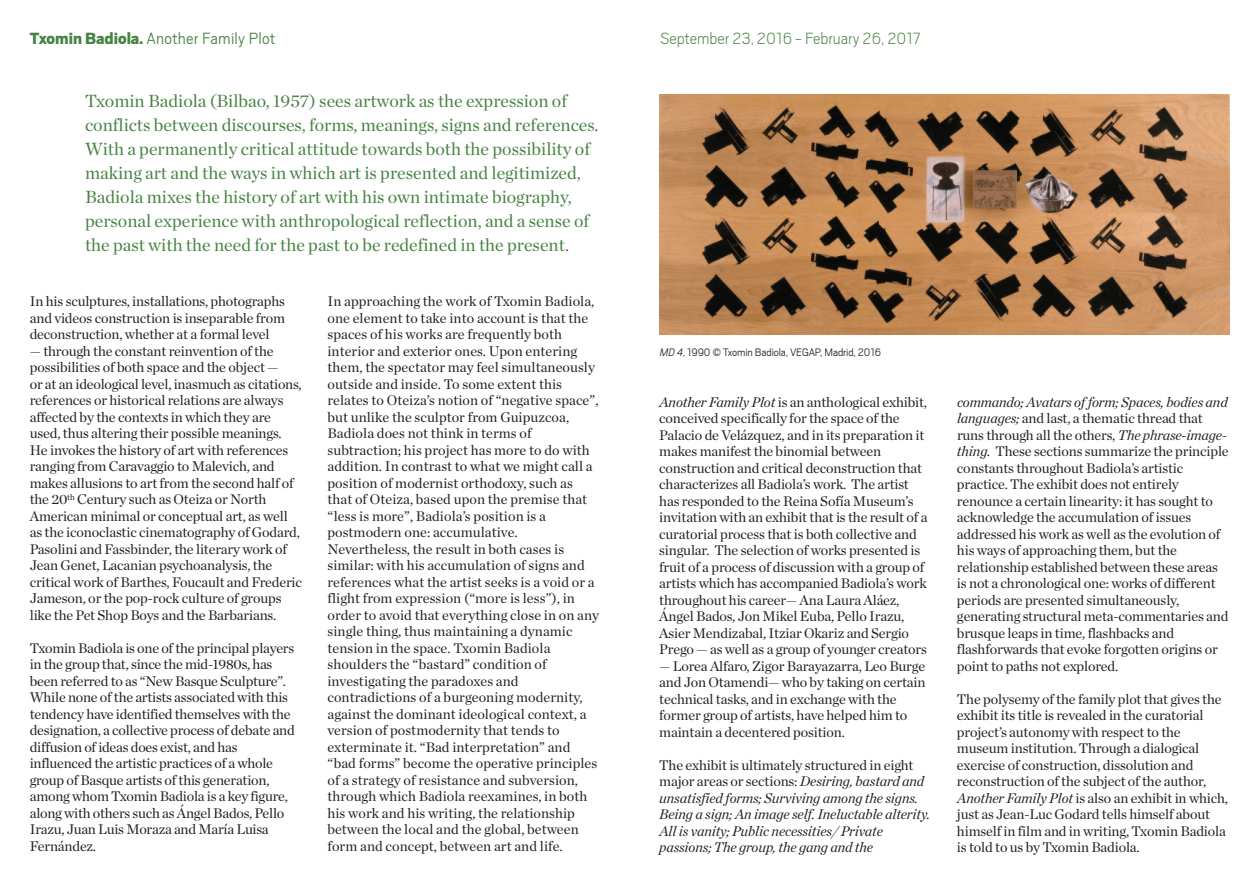
<style>
.page{position:relative;width:1259px;height:893px;background:#fff}
.page>*{position:absolute;margin:0;border:0;box-sizing:border-box;transform-origin:0 0}
.t1{font:18px/24px "Chronicle Deck";color:#478343}
.t2{font:200 18px "Scout";color:#478343}
.t3{font:300 18px "Scout";letter-spacing:.01em;color:#478343}
.t4{font:14.25px/16.5px "Chronicle Deck";letter-spacing:-.01em;color:#231f20}
.t5{font:italic 14.25px/16.5px "Chronicle Deck";letter-spacing:-.01em;color:#231f20}
.t6{font:300 12px "Scout";letter-spacing:-.01em;color:#231f20}
.s1{font-weight:900}
.s2{font-style:italic}
.s3{font-style:normal}
</style>
<div class="page">
<img style="left:659px;top:94px;width:570px;height:240px">
<p class="t3" style="left:30px;top:33px;width:247px"><span class="s1">Txomin Badiola.</span> Another Family Plot</p>
<p class="t2" style="left:660px;top:33px;width:262px">September 23, 2016 - February 26, 2017</p>
<p class="t1" style="left:85px;top:89px;width:515px">Txomin Badiola (Bilbao, 1957) sees artwork as the expression of conflicts between discourses, forms, meanings, signs and references.<br>With a permanently critical attitude towards both the possibility of making art and the ways in which art is presented and legitimized, Badiola mixes the history of art with his own intimate biography, personal experience with anthropological reflection, and a sense of the past with the need for the past to be redefined in the present.</p>
<p class="t4" style="left:30px;top:293px;width:257px;text-align:justify">In his sculptures, installations, photographs and videos construction is inseparable from deconstruction, whether at a formal level</p>
<p class="t4" style="left:30px;top:343px;width:274px">— through the constant reinvention of the possibilities of both space and the object —<br>or at an ideological level, inasmuch as citations, references or historical relations are always affected by the contexts in which they are used, thus altering their possible meanings.<br>He invokes the history of art with references ranging from Caravaggio to Malevich, and makes allusions to art from the second half of the 20<sup>th</sup> Century such as Oteiza or North American minimal or conceptual art, as well as the iconoclastic cinematography of Godard, Pasolini and Fassbinder, the literary work of Jean Genet, Lacanian psychoanalysis, the critical work of Barthes, Foucault and Frederic Jameson, or the pop-rock culture of groups like the Pet Shop Boys and the Barbarians.</p>
<p class="t4" style="left:30px;top:640px;width:266px">Txomin Badiola is one of the principal players in the group that, since the mid-1980s, has been referred to as “New Basque Sculpture”.<br>While none of the artists associated with this tendency have identified themselves with the designation, a collective process of debate and diffusion of ideas does exist, and has influenced the artistic practices of a whole group of Basque artists of this generation, among whom Txomin Badiola is a key figure, along with others such as Ángel Bados, Pello Irazu, Juan Luis Moraza and María Luisa Fernández.</p>
<p class="t4" style="left:327px;top:293px;width:273px">In approaching the work of Txomin Badiola, one element to take into account is that the spaces of his works are frequently both interior and exterior ones. Upon entering them, the spectator may feel simultaneously outside and inside. To some extent this relates to Oteiza’s notion of “negative space”, but unlike the sculptor from Guipuzcoa, Badiola does not think in terms of subtraction; his project has more to do with addition. In contrast to what we might call a position of modernist orthodoxy, such as that of Oteiza, based upon the premise that “less is more”, Badiola’s position is a postmodern one: accumulative.<br>Nevertheless, the result in both cases is similar: with his accumulation of signs and references what the artist seeks is a void or a flight from expression (“more is less”), in order to avoid that everything close in on any single thing, thus maintaining a dynamic tension in the space. Txomin Badiola shoulders the “bastard” condition of investigating the paradoxes and contradictions of a burgeoning modernity, against the dominant ideological context, a version of postmodernity that tends to exterminate it. “Bad interpretation” and “bad forms” become the operative principles of a strategy of resistance and subversion, through which Badiola reexamines, in both his work and his writing, the relationship between the local and the global, between form and concept, between art and life.</p>
<p class="t6" style="left:659px;top:348px;width:223px"><span class="s2">MD4,</span>1990 © Txomin Badiola, VEGAP, Madrid, 2016</p>
<p class="t4" style="left:659px;top:394px;width:270px"><span class="s2">Another Family Plot</span> is an anthological exhibit, conceived specifically for the space of the Palacio de Velázquez, and in its preparation it makes manifest the binomial between construction and critical deconstruction that characterizes all Badiola’s work. The artist has responded to the Reina Sofía Museum’s invitation with an exhibit that is the result of a curatorial process that is both collective and singular. The selection of works presented is fruit of a process of discussion with a group of artists which has accompanied Badiola’s work throughout his career— Ana Laura Aláez, Ángel Bados, Jon Mikel Euba, Pello Irazu, Asier Mendizabal, Itziar Okariz and Sergio Prego — as well as a group of younger creators</p>
<p class="t4" style="left:659px;top:658px;width:268px">— Lorea Alfaro, Zigor Barayazarra, Leo Burge and Jon Otamendi— who by taking on certain technical tasks, and in exchange with the former group of artists, have helped him to maintain a decentered position.</p>
<p class="t5" style="left:659px;top:757px;width:272px"><span class="s3">The exhibit is ultimately structured in eight major areas or sections:</span> Desiring, bastard and unsatisfied forms; Surviving among the signs.<br>Being a sign; An image self. Ineluctable alterity.<br>All is vanity; Public necessities/ Private passions; The group, the gang and the</p>
<p class="t4" style="left:957px;top:394px;width:273px"><span class="s2">commando; Avatars of form; Spaces, bodies and languages;</span> and last, a thematic thread that runs through all the others, <span class="s2">The phrase-image&shy;thing.</span> These sections summarize the principle constants throughout Badiola’s artistic practice. The exhibit does not entirely renounce a certain linearity: it has sought to acknowledge the accumulation of issues addressed his work as well as the evolution of his ways of approaching them, but the relationship established between these areas is not a chronological one: works of different periods are presented simultaneously, generating structural meta-commentaries and brusque leaps in time, flashbacks and flashforwards that evoke forgotten origins or point to paths not explored.</p>
<p class="t4" style="left:957px;top:691px;width:273px">The polysemy of the family plot that gives the exhibit its title is revealed in the curatorial project’s autonomy with respect to the museum institution. Through a dialogical exercise of construction, dissolution and reconstruction of the subject of the author, <span class="s2">Another Family Plot</span> is also an exhibit in which, just as Jean-Luc Godard tells himself about himself in film and in writing, Txomin Badiola is told to us by Txomin Badiola.</p>
</div>
